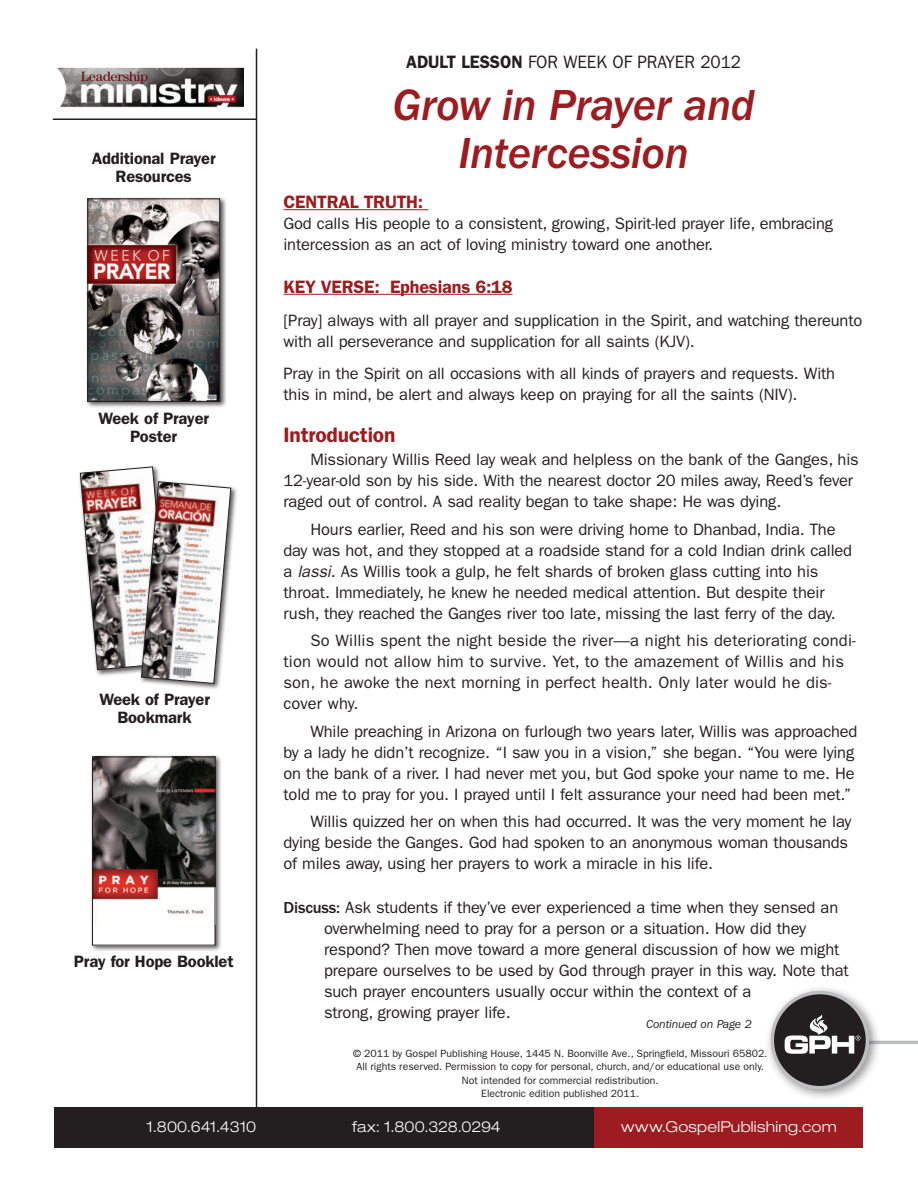
<style>
.page{position:relative;width:918px;height:1188px;background:#fff}
.page>*{position:absolute;margin:0;border:0;box-sizing:border-box;transform-origin:0 0}
.t1{font:italic 500 45px/48px "Franklin Gothic";letter-spacing:-.01em;color:#9d1c20;text-align:center}
.t2{font:600 21px "Franklin Gothic";letter-spacing:-.01em;color:#9d1c20}
.t3{font:600 18px "Franklin Gothic";letter-spacing:-.01em;color:#9d1c20}
.t4{font:18px "Franklin Gothic";letter-spacing:-.005em;color:#231f20;scale:.95 1}
.t5{font:16.5px/21px "Franklin Gothic";letter-spacing:-.01em;color:#231f20}
.t6{font:16.5px/21px "Franklin Gothic";letter-spacing:.01em;color:#231f20}
.t7{font:600 16.5px/18px "Franklin Gothic";letter-spacing:-.01em;color:#231f20;text-align:center}
.t8{font:300 expanded 15px "Helvetica Neue";letter-spacing:.01em;color:#fff}
.t9{font:italic 12px "Franklin Gothic";letter-spacing:-.01em;color:#231f20}
.t10{font:10.5px/13.5px "Franklin Gothic";color:#231f20;text-align:center}
.s1{font-weight:600}
.s2{font-style:italic}
.s3{font-weight:500}
</style>
<div class="page">
<hr style="left:256px;top:49px;width:1px;height:1058px;background:#231f20">
<img style="left:57px;top:67px;width:186px;height:41px">
<hr style="left:53px;top:118px;width:203px;height:2px;background:#231f20">
<div style="left:54px;top:1107px;width:541px;height:41px;background:#231f20"></div>
<div style="left:594px;top:1107px;width:268px;height:41px;background:#9d1c20"></div>
<hr style="left:862px;top:1041px;width:56px;height:3px;background:#bcbec0">
<div style="left:764px;top:984px;width:118px;height:118px;background:#231f20;opacity:.5"></div>
<div style="left:772px;top:993px;width:95px;height:95px;background:#231f20;border-radius:50%"></div>
<div style="left:771px;top:991px;width:98px;height:98px;border:3px solid #bcbec0;border-radius:50%"></div>
<svg style="left:785px;top:1014px;width:76px;height:40px"></svg>
<hr style="left:284px;top:209px;width:144px;height:1px;background:#9d1c20">
<hr style="left:284px;top:294px;width:229px;height:1px;background:#9d1c20">
<div style="left:85px;top:196px;width:142px;height:213px;background:#231f20;opacity:.75"></div>
<img style="left:89px;top:200px;width:129px;height:200px">
<div style="left:87px;top:198px;width:133px;height:204px;border:1px solid #231f20"></div>
<div style="left:90px;top:754px;width:132px;height:199px;background:#231f20;opacity:.75"></div>
<div style="left:92px;top:757px;width:123px;height:188px;background:#fff"></div>
<img style="left:94px;top:758px;width:120px;height:157px">
<div style="left:92px;top:756px;width:124px;height:190px;border:1px solid #231f20"></div>
<div style="left:78px;top:465px;width:99px;height:212px;background:#231f20;opacity:.75"></div>
<div style="left:139px;top:479px;width:99px;height:212px;background:#231f20;opacity:.75"></div>
<svg style="left:80px;top:466px;width:152px;height:218px"></svg>
<p class="t7" style="left:92px;top:149px;width:125px">Additional Prayer<br>Resources</p>
<p class="t7" style="left:98px;top:409px;width:112px">Week of Prayer<br>Poster</p>
<p class="t7" style="left:99px;top:691px;width:112px">Week of Prayer<br>Bookmark</p>
<p class="t7" style="left:74px;top:953px;width:161px">Pray for Hope Booklet</p>
<p class="t4" style="left:406px;top:51px;width:354px"><span class="s1">Adult Lesson</span> for Week of Prayer 2012</p>
<h1 class="t1" style="left:392px;top:82px;width:364px">Grow in Prayer and<br>Intercession</h1>
<p class="t3" style="left:284px;top:191px;width:141px">CENTRAL TRUTH:</p>
<p class="t5" style="left:284px;top:213px;width:551px">God calls His people to a consistent, growing, Spirit-led prayer life, embracing intercession as an act of loving ministry toward one another.</p>
<p class="t3" style="left:284px;top:276px;width:231px">KEY VERSE: Ephesians 6:18</p>
<p class="t5" style="left:284px;top:310px;width:580px">[Pray] always with all prayer and supplication in the Spirit, and watching thereunto with all perseverance and supplication for all saints (KJV).</p>
<p class="t5" style="left:284px;top:363px;width:553px">Pray in the Spirit on all occasions with all kinds of prayers and requests. With this in mind, be alert and always keep on praying for all the saints (NIV).</p>
<p class="t2" style="left:284px;top:422px;width:113px">Introduction</p>
<p class="t5" style="left:284px;top:449px;width:577px;text-indent:27px">Missionary Willis Reed lay weak and helpless on the bank of the Ganges, his<br>12-year-old son by his side. With the nearest doctor 20 miles away, Reed’s fever raged out of control. A sad reality began to take shape: He was dying.</p>
<p class="t5" style="left:283px;top:519px;width:570px;text-indent:27px">Hours earlier, Reed and his son were driving home to Dhanbad, India. The day was hot, and they stopped at a roadside stand for a cold Indian drink called a <span class="s2">lassi</span>. As Willis took a gulp, he felt shards of broken glass cutting into his throat. Immediately, he knew he needed medical attention. But despite their rush, they reached the Ganges river too late, missing the last ferry of the day.</p>
<p class="t6" style="left:283px;top:630px;width:574px;text-indent:27px">So Willis spent the night beside the river—a night his deteriorating condi&shy;tion would not allow him to survive. Yet, to the amazement of Willis and his son, he awoke the next morning in perfect health. Only later would he dis&shy;cover why.</p>
<p class="t5" style="left:283px;top:721px;width:576px;text-indent:27px">While preaching in Arizona on furlough two years later, Willis was approached by a lady he didn’t recognize. “I saw you in a vision,” she began. “You were lying on the bank of a river. I had never met you, but God spoke your name to me. He told me to pray for you. I prayed until I felt assurance your need had been met.”</p>
<p class="t5" style="left:283px;top:811px;width:569px;text-indent:27px">Willis quizzed her on when this had occurred. It was the very moment he lay dying beside the Ganges. God had spoken to an anonymous woman thousands of miles away, using her prayers to work a miracle in his life.</p>
<p class="t5" style="left:324px;top:897px;width:526px;text-indent:-41px"><span class="s3">Discuss:</span> Ask students if they’ve ever experienced a time when they sensed an overwhelming need to pray for a person or a situation. How did they respond? Then move toward a more general discussion of how we might prepare ourselves to be used by God through prayer in this way. Note that such prayer encounters usually occur within the context of a<br>strong, growing prayer life.</p>
<p class="t9" style="left:646px;top:1018px;width:107px">Continued on Page 2</p>
<p class="t10" style="left:353px;top:1047px;width:416px">© 2011 by Gospel Publishing House, 1445 N. Boonville Ave., Springfield, Missouri 65802.<br>All rights reserved. Permission to copy for personal, church, and/or educational use only.<br>Not intended for commercial redistribution.<br>Electronic edition published 2011.</p>
<p class="t8" style="left:147px;top:1118px;width:111px">1.800.641.4310</p>
<p class="t8" style="left:352px;top:1118px;width:150px">fax: 1.800.328.0294</p>
<p class="t8" style="left:621px;top:1118px;width:217px">www.GospelPublishing.com</p>
</div>
